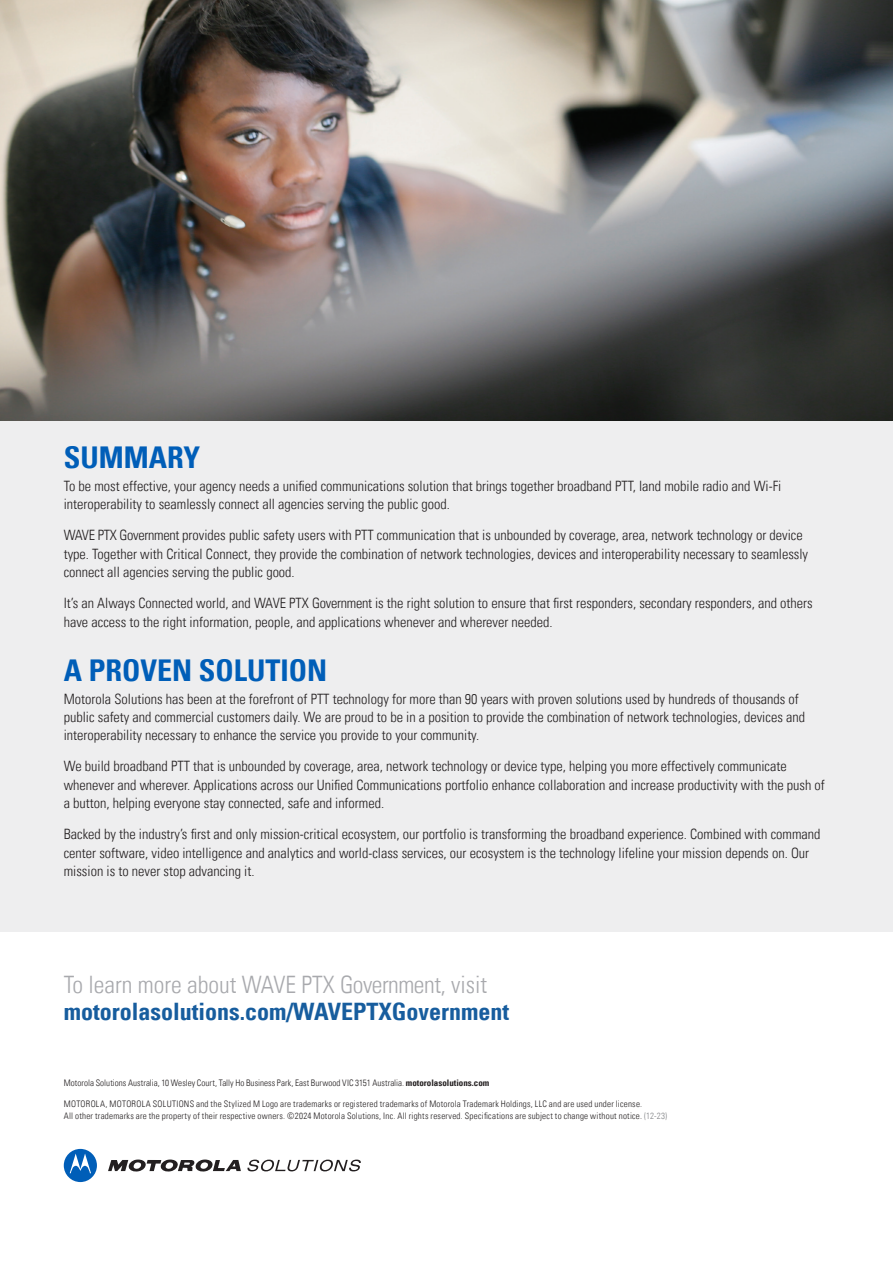
<style>
.page{position:relative;width:893px;height:1263px;background:#fff}
.page>*{position:absolute;margin:0;border:0;box-sizing:border-box;transform-origin:0 0}
.t1{font:700 condensed 30px "Univers LT";color:#005eb8}
.t2{font:300 condensed 24px/27px "Univers LT";color:#a8a9ad}
.Body{font:300 condensed 14.25px/18.3px "Univers LT";color:#231f20}
.Body_Text{font:300 condensed 9px/12.3px "Univers LT";letter-spacing:.025em;color:#231f20}
.Body_Text-2{font:300 condensed 9px "Univers LT";letter-spacing:.005em;color:#231f20}
.s1{font-weight:700;color:#175d9e}
.s2{font-weight:700}
.s3{color:#808285}
</style>
<div class="page">
<div style="left:0;top:0;width:893px;height:931px;background:#eeeeef"></div>
<svg style="left:108px;top:1159px;width:133px;height:13px"></svg>
<svg style="left:64px;top:1149px;width:33px;height:33px"></svg>
<svg style="left:247px;top:1159px;width:114px;height:12px"></svg>
<img style="left:0;top:0;width:893px;height:421px">
<p class="t1" style="left:64px;top:439px;width:138px">SUMMARY</p>
<p class="Body" style="left:64px;top:477px;width:719px">To be most effective, your agency needs a unified communications solution that brings together broadband PTT, land mobile radio and Wi-Fi interoperability to seamlessly connect all agencies serving the public good.</p>
<p class="Body" style="left:64px;top:526px;width:746px">WAVE PTX Government provides public safety users with PTT communication that is unbounded by coverage, area, network technology or device type. Together with Critical Connect, they provide the combination of network technologies, devices and interoperability necessary to seamlessly connect all agencies serving the public good.</p>
<p class="Body" style="left:64px;top:594px;width:750px">It’s an Always Connected world, and WAVE PTX Government is the right solution to ensure that first responders, secondary responders, and others have access to the right information, people, and applications whenever and wherever needed.</p>
<p class="t1" style="left:64px;top:652px;width:265px">A PROVEN SOLUTION</p>
<p class="Body" style="left:64px;top:689px;width:743px">Motorola Solutions has been at the forefront of PTT technology for more than 90 years with proven solutions used by hundreds of thousands of public safety and commercial customers daily. We are proud to be in a position to provide the combination of network technologies, devices and interoperability necessary to enhance the service you provide to your community.</p>
<p class="Body" style="left:64px;top:757px;width:762px">We build broadband PTT that is unbounded by coverage, area, network technology or device type, helping you more effectively communicate whenever and wherever. Applications across our Unified Communications portfolio enhance collaboration and increase productivity with the push of a button, helping everyone stay connected, safe and informed.</p>
<p class="Body" style="left:64px;top:825px;width:758px">Backed by the industry’s first and only mission-critical ecosystem, our portfolio is transforming the broadband experience. Combined with command center software, video intelligence and analytics and world-class services, our ecosystem is the technology lifeline your mission depends on. Our mission is to never stop advancing it.</p>
<p class="t2" style="left:64px;top:971px;width:447px">To learn more about WAVE PTX Government, visit <span class="s1">motorolasolutions.com/WAVEPTXGovernment</span></p>
<p class="Body_Text-2" style="left:64px;top:1077px;width:427px">Motorola Solutions Australia, 10 Wesley Court, Tally Ho Business Park, East Burwood VIC 3151 Australia. <span class="s2">motorolasolutions.com</span></p>
<p class="Body_Text" style="left:64px;top:1098px;width:605px">MOTOROLA, MOTOROLA SOLUTIONS and the Stylized M Logo are trademarks or registered trademarks of Motorola Trademark Holdings, LLC and are used under license.<br>All other trademarks are the property of their respective owners. ©2024 Motorola Solutions, Inc. All rights reserved. Specifications are subject to change without notice. <span class="s3">(12-23)</span></p>
</div>
